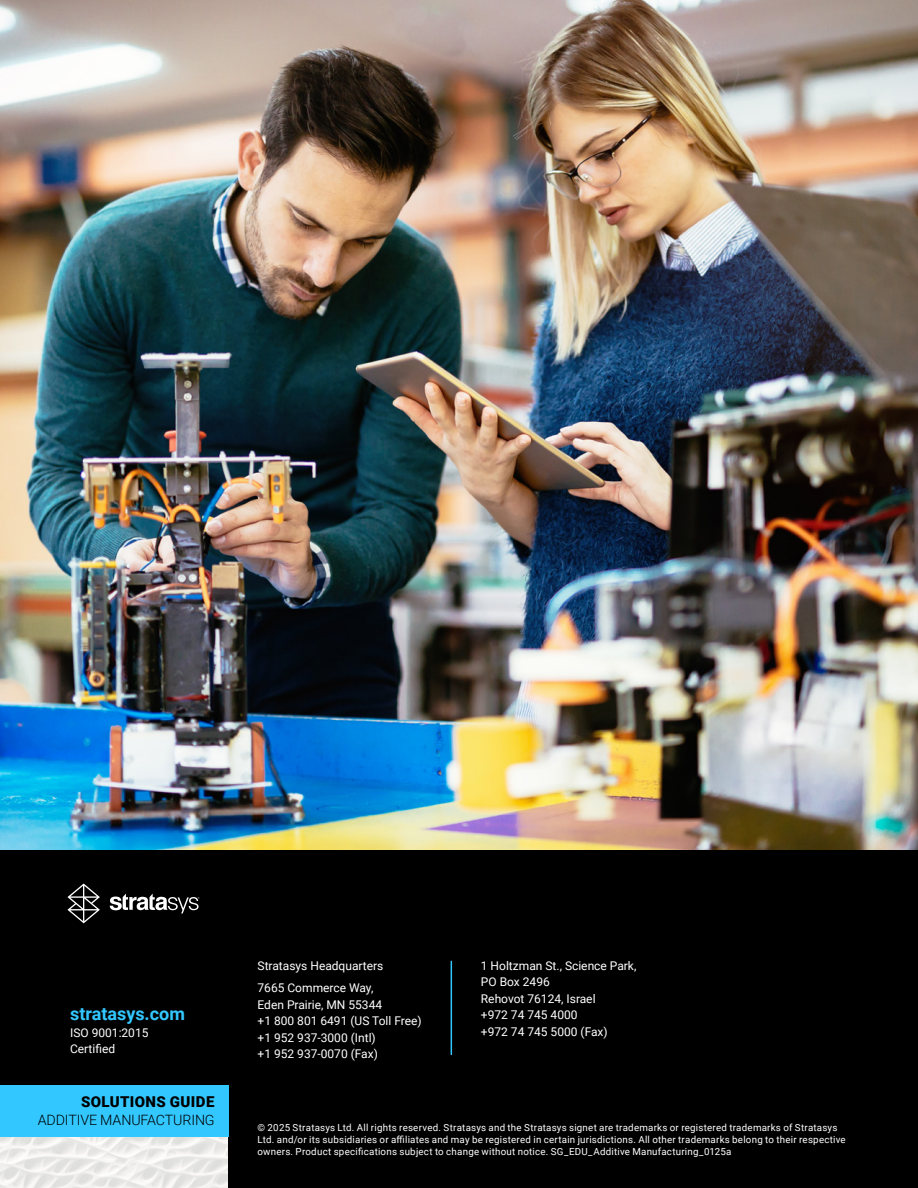
<style>
.page{position:relative;width:918px;height:1188px;background:#fff}
.page>*{position:absolute;margin:0;border:0;box-sizing:border-box;transform-origin:0 0}
.t1{font:700 18px "Roboto";color:#32c8ff}
.t2{font:900 15px "Roboto";letter-spacing:.025em;color:#000}
.t3{font:300 14.25px "Roboto";letter-spacing:-.01em;color:#000}
.t4{font:12px/16.5px "Roboto";color:#fff}
.t5{font:9.75px/12px "Roboto";letter-spacing:.02em;color:#fff}
</style>
<div class="page">
<img style="left:0;top:1136px;width:229px;height:52px">
<div style="left:229px;top:850px;width:689px;height:338px;background:#000"></div>
<div style="left:0;top:850px;width:229px;height:235px;background:#000"></div>
<hr style="left:451px;top:961px;width:1px;height:94px;background:#32c8ff">
<div style="left:0;top:1085px;width:229px;height:51px;background:#32c8ff"></div>
<svg style="left:110px;top:894px;width:89px;height:20px"></svg>
<svg style="left:67px;top:884px;width:33px;height:39px"></svg>
<img style="left:0;top:0;width:918px;height:849px">
<h1 class="t1" style="left:70px;top:1001px;width:116px">stratasys.com</h1>
<p class="t4" style="left:70px;top:1024px;width:80px">ISO 9001:2015<br>Certified</p>
<h2 class="t2" style="left:81px;top:1091px;width:135px">SOLUTIONS GUIDE</h2>
<h3 class="t3" style="left:38px;top:1110px;width:178px">ADDITIVE MANUFACTURING</h3>
<p class="t4" style="left:258px;top:954px;width:127px;line-height:22.5px">Stratasys Headquarters<br>7665 Commerce Way,</p>
<p class="t4" style="left:258px;top:996px;width:166px">Eden Prairie, MN 55344<br>+1 800 801 6491 (US Toll Free) +1 952 937-3000 (Intl)<br>+1 952 937-0070 (Fax)</p>
<p class="t4" style="left:481px;top:957px;width:157px">1 Holtzman St., Science Park,<br>PO Box 2496<br>Rehovot 76124, Israel<br>+972 74 745 4000<br>+972 74 745 5000 (Fax)</p>
<p class="t5" style="left:258px;top:1121px;width:590px">© 2025 Stratasys Ltd. All rights reserved. Stratasys and the Stratasys signet are trademarks or registered trademarks of Stratasys<br>Ltd. and/or its subsidiaries or affiliates and may be registered in certain jurisdictions. All other trademarks belong to their respective owners. Product specifications subject to change without notice. SG_EDU_Additive Manufacturing_0125a</p>
</div>
